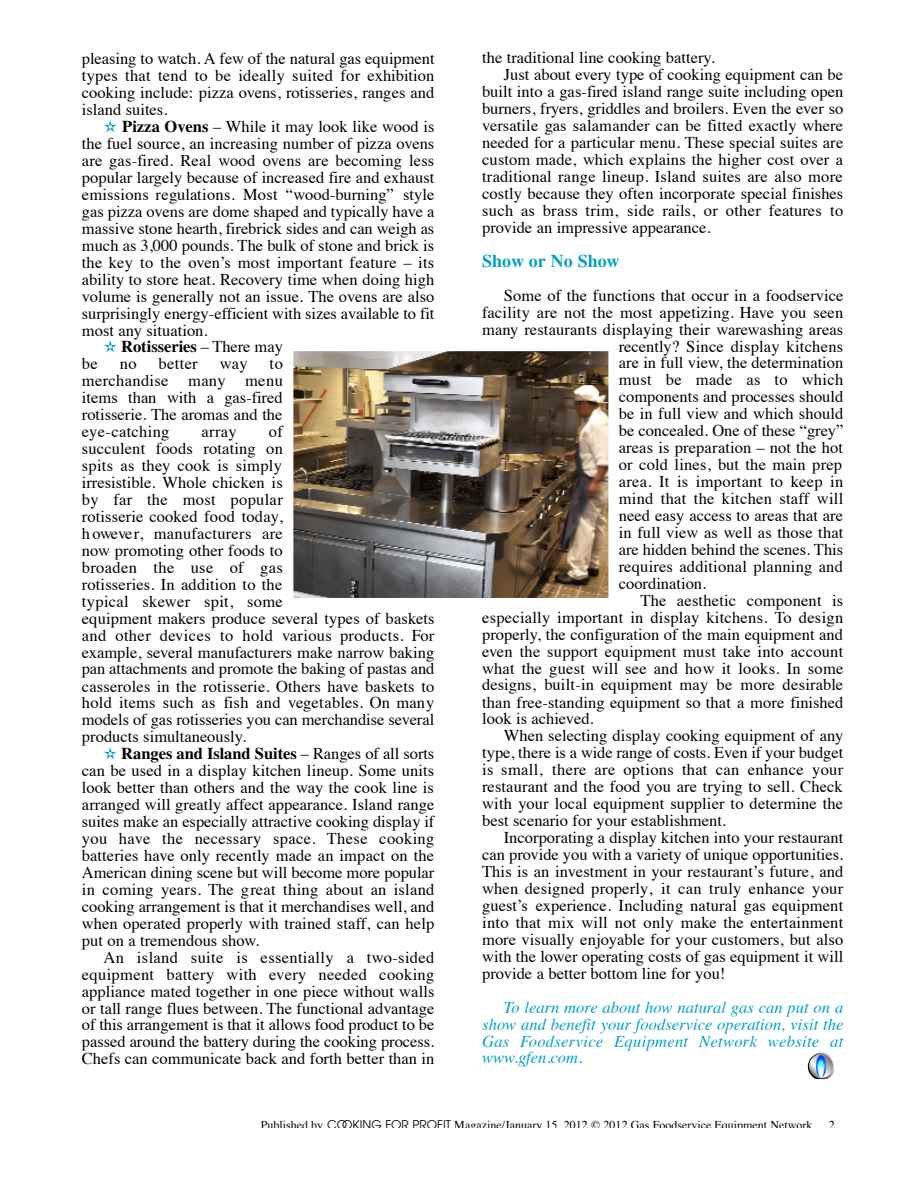
<style>
.page{position:relative;width:918px;height:1188px;background:#fff}
.page>*{position:absolute;margin:0;border:0;box-sizing:border-box;transform-origin:0 0}
.t1{font:700 18px "Times";color:#02a0c6}
.t2{font:16.5px/17px "Times";letter-spacing:.005em;color:#000;text-align:justify}
.t3{font:italic 16.5px/17px "Times";letter-spacing:.015em;color:#02a0c6;text-align:justify}
.t4{font:700 16.5px "Times";color:#000}
.t5{font:12px "Times";color:#000}
.s1{color:#02a0c6}
.s2{font-weight:700}
.s3{font-weight:400}
.s4{font-family:"Avant Garde"}
</style>
<div class="page">
<img style="left:293px;top:351px;width:316px;height:247px">
<img style="left:808px;top:1053px;width:26px;height:26px">
<p class="t2" style="left:82px;top:52px;width:354px">pleasing to watch. A few of the natural gas equipment types that tend to be ideally suited for exhibition cooking include: pizza ovens, rotisseries, ranges and island suites.</p>
<p class="t2" style="left:104px;top:120px;width:332px"><span class="s1">✫</span> <span class="s2">Pizza Ovens</span> – While it may look like wood is</p>
<p class="t2" style="left:82px;top:136px;width:354px">the fuel source, an increasing number of pizza ovens</p>
<p class="t2" style="left:82px;top:153px;width:354px">are gas-fired. Real wood ovens are becoming less</p>
<p class="t2" style="left:82px;top:170px;width:354px">popular largely because of increased fire and exhaust</p>
<p class="t2" style="left:82px;top:187px;width:354px">emissions regulations. Most “wood-burning” style</p>
<p class="t2" style="left:82px;top:204px;width:354px">gas pizza ovens are dome shaped and typically have a</p>
<p class="t2" style="left:82px;top:221px;width:354px">massive stone hearth, firebrick sides and can weigh as</p>
<p class="t2" style="left:82px;top:238px;width:354px">much as 3,000 pounds. The bulk of stone and brick is</p>
<p class="t2" style="left:82px;top:255px;width:354px">the key to the oven’s most important feature – its</p>
<p class="t2" style="left:82px;top:272px;width:354px">ability to store heat. Recovery time when doing high</p>
<p class="t2" style="left:82px;top:289px;width:354px">volume is generally not an issue. The ovens are also</p>
<p class="t2" style="left:82px;top:306px;width:354px">surprisingly energy-efficient with sizes available to fit</p>
<p class="t2" style="left:82px;top:323px;width:127px">most any situation.</p>
<p class="t4" style="left:104px;top:337px;width:181px"><span class="s1">✫</span> Rotisseries <span class="s3">– There may</span></p>
<p class="t2" style="left:82px;top:357px;width:17px">be</p>
<p class="t2" style="left:120px;top:357px;width:18px">no</p>
<p class="t2" style="left:159px;top:357px;width:41px">better</p>
<p class="t2" style="left:220px;top:357px;width:29px">way</p>
<p class="t2" style="left:82px;top:357px;width:203px;text-indent:188px">to m e rchandise many menu items than with a ga s -fire d rotisserie. The aromas and the eye - c atching</p>
<p class="t2" style="left:82px;top:425px;width:354px;text-align:left;text-indent:187px">of<br>succulent foods ro tating on<br>spits as they cook is simply<br>irresistible. Whole chicken is<br>by far the most popular<br>rotisserie cooked food today,<br>h oweve r, m a nu fa c tu re rs are<br>now promoting other foods to<br>b roaden the use of ga s<br>rotisseries. In addition to the<br>typical skewer spit, s o m e<br>equipment makers produce several types of baskets and other devices to hold various products. For example, several manufacturers make narrow baking pan attachments and promote the baking of pastas and casseroles in the rotisserie. Others have baskets to hold items such as fish and vegetables. On many models of gas rotisseries you can merchandise several products simultaneously.</p>
<p class="t2" style="left:82px;top:747px;width:354px;text-indent:22px"><span class="s1">✫</span> <span class="s2">Ranges and Island Suites</span> – Ranges of all sorts can be used in a display kitchen lineup. Some units look better than others and the way the cook line is arranged will greatly affect appearance. Island range suites make an especially attractive cooking display if you have the necessary space. These cooking batteries have only recently made an impact on the American dining scene but will become more popular in coming years. The great thing about an island cooking arrangement is that it merchandises well, and when operated properly with trained staff, can help put on a tremendous show.</p>
<p class="t2" style="left:82px;top:950px;width:354px;text-indent:22px">An island suite is essentially a two - s id e d equipment batte ry with eve ry needed cooking appliance mated together in one piece without walls or tall range flues between. The functional advantage of this arrangement is that it allows food product to be passed around the battery during the cooking process.<br>Chefs can communicate back and forth better than in</p>
<p class="t2" style="left:202px;top:425px;width:37px">array</p>
<p class="t2" style="left:482px;top:51px;width:234px">the traditional line cooking battery.</p>
<p class="t2" style="left:504px;top:68px;width:341px">Just about every type of cooking equipment can be</p>
<p class="t2" style="left:482px;top:85px;width:363px">built into a gas-fired island range suite including open</p>
<p class="t2" style="left:482px;top:102px;width:363px">burners, fryers, griddles and broilers. Even the ever so</p>
<p class="t2" style="left:482px;top:119px;width:362px">versatile gas salamander can be fitted exactly where</p>
<p class="t2" style="left:482px;top:136px;width:363px">needed for a particular menu. These special suites are</p>
<p class="t2" style="left:482px;top:152px;width:363px">custom made, which explains the higher cost over a</p>
<p class="t2" style="left:482px;top:169px;width:362px">traditional range lineup. Island suites are also more</p>
<p class="t2" style="left:482px;top:186px;width:363px">costly because they often incorporate special finishes</p>
<p class="t2" style="left:482px;top:203px;width:363px">such as brass trim, side rails, or other features to</p>
<p class="t2" style="left:482px;top:220px;width:230px">provide an impressive appearance.</p>
<p class="t1" style="left:482px;top:250px;width:139px">Show or No Show</p>
<p class="t2" style="left:504px;top:288px;width:341px">Some of the functions that occur in a foodservice</p>
<p class="t2" style="left:482px;top:305px;width:363px">facility are not the most appetizing. Have you seen</p>
<p class="t2" style="left:482px;top:322px;width:363px">many restaurants displaying their warewashing areas</p>
<p class="t2" style="left:619px;top:339px;width:226px">recently? Since display kitchens</p>
<p class="t2" style="left:619px;top:356px;width:226px">are in full view, the determination</p>
<p class="t2" style="left:619px;top:373px;width:226px">must be made as to wh ich</p>
<p class="t2" style="left:619px;top:390px;width:226px">components and processes should</p>
<p class="t2" style="left:619px;top:407px;width:226px">be in full view and which should</p>
<p class="t2" style="left:619px;top:424px;width:226px">be concealed. One of these “grey”</p>
<p class="t2" style="left:619px;top:441px;width:226px">areas is preparation – not the hot</p>
<p class="t2" style="left:619px;top:458px;width:225px">or cold lines, but the main prep</p>
<p class="t2" style="left:619px;top:474px;width:226px">area. It is important to keep in</p>
<p class="t2" style="left:619px;top:492px;width:226px">mind that the kitchen staff will</p>
<p class="t2" style="left:619px;top:508px;width:226px">need easy access to areas that are</p>
<p class="t2" style="left:619px;top:525px;width:226px">in full view as well as those that</p>
<p class="t2" style="left:619px;top:542px;width:226px">are hidden behind the scenes. This</p>
<p class="t2" style="left:619px;top:559px;width:226px">requires additional planning and</p>
<p class="t2" style="left:619px;top:576px;width:89px">coordination.</p>
<p class="t2" style="left:640px;top:593px;width:204px">The aesthetic component is</p>
<p class="t2" style="left:482px;top:610px;width:363px">especially important in display kitchens. To design</p>
<p class="t2" style="left:482px;top:627px;width:362px">properly, the configuration of the main equipment and</p>
<p class="t2" style="left:482px;top:644px;width:363px">even the support equipment must take into account</p>
<p class="t2" style="left:482px;top:661px;width:363px">what the guest will see and how it looks. In some</p>
<p class="t2" style="left:482px;top:678px;width:363px">designs, built-in equipment may be more desirable</p>
<p class="t2" style="left:482px;top:695px;width:363px">than free-standing equipment so that a more finished</p>
<p class="t2" style="left:482px;top:712px;width:113px">look is achieved.</p>
<p class="t2" style="left:504px;top:729px;width:341px">When selecting display cooking equipment of any</p>
<p class="t2" style="left:482px;top:746px;width:363px">type, there is a wide range of costs. Even if your budget</p>
<p class="t2" style="left:482px;top:763px;width:363px">is small, there are options that can enhance your</p>
<p class="t2" style="left:482px;top:780px;width:362px">restaurant and the food you are trying to sell. Check</p>
<p class="t2" style="left:482px;top:797px;width:363px">with your local equipment supplier to determine the</p>
<p class="t2" style="left:482px;top:814px;width:245px">best scenario for your establishment.</p>
<p class="t2" style="left:504px;top:831px;width:341px">Incorporating a display kitchen into your restaurant</p>
<p class="t2" style="left:482px;top:847px;width:363px">can provide you with a variety of unique opportunities.</p>
<p class="t2" style="left:482px;top:864px;width:363px">This is an investment in your restaurant’s future, and</p>
<p class="t2" style="left:482px;top:881px;width:363px">when designed properly, it can truly enhance your</p>
<p class="t2" style="left:482px;top:898px;width:363px">guest’s experience. Including natural gas equipment</p>
<p class="t2" style="left:482px;top:915px;width:363px">into that mix will not only make the entertainment</p>
<p class="t2" style="left:482px;top:932px;width:363px">more visually enjoyable for your customers, but also</p>
<p class="t2" style="left:482px;top:949px;width:363px">with the lower operating costs of gas equipment it will</p>
<p class="t2" style="left:482px;top:966px;width:245px">provide a better bottom line for you!</p>
<p class="t3" style="left:482px;top:1000px;width:363px;text-indent:22px">To learn more about how natural gas can put on a show and benefit your foodservice operation, visit the Gas Fo o d s e rvice Equipment Netwo rk website at www.gfen.com.</p>
<p class="t5" style="left:261px;top:1120px;width:553px">Published by <span class="s4">COOKING FOR PROFIT</span> Magazine/January 15, 2012 © 2012 Gas Foodservice Equipment Network</p>
<p class="t5" style="left:829px;top:1120px;width:7px">2</p>
</div>
